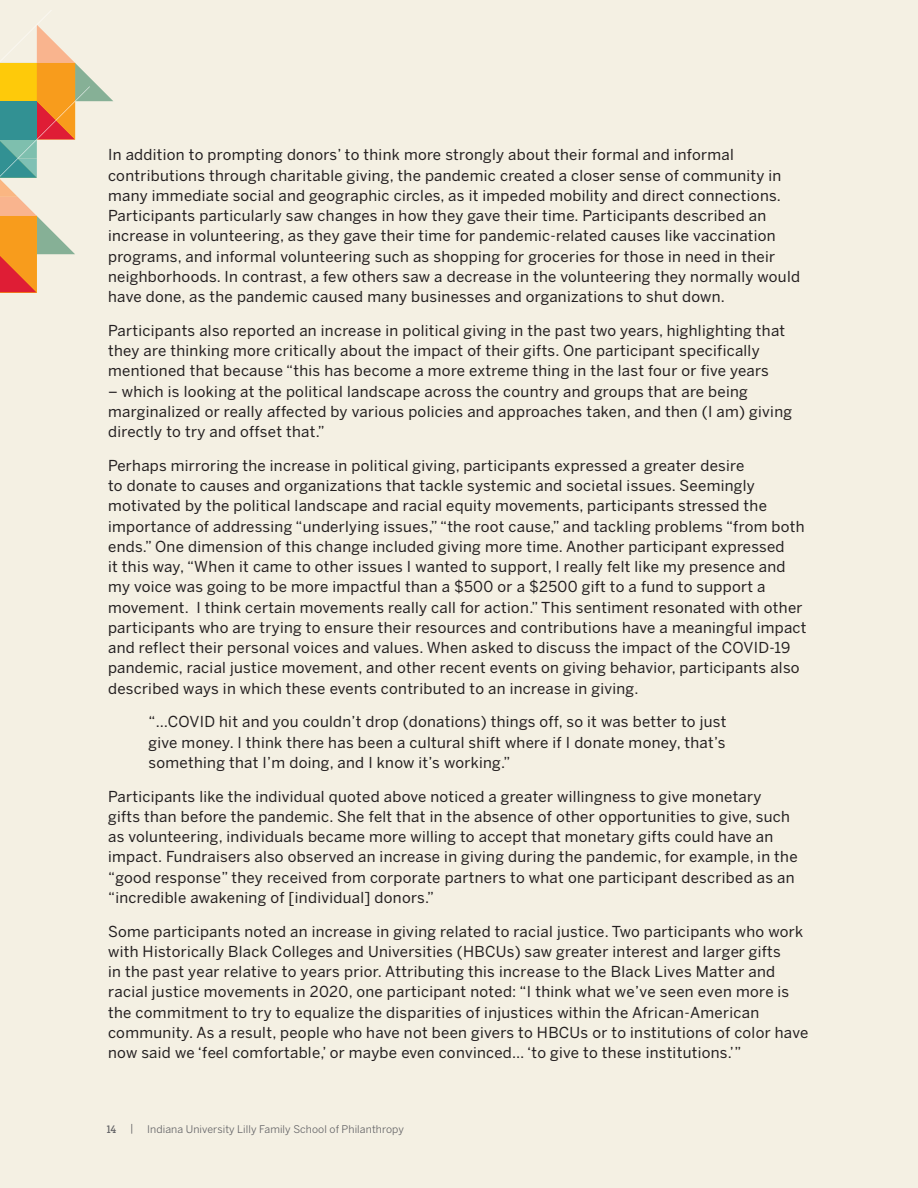
<style>
.page{position:relative;width:918px;height:1188px;background:#f4f0e3}
.page>*{position:absolute;margin:0;border:0;box-sizing:border-box;transform-origin:0 0}
.t1{font:15px/20.2px "Benton Sans";letter-spacing:.02em;color:#231f20}
.t2{font:10.5px "Benton Sans";letter-spacing:.01em;color:#636366}
.t3{font:10.5px "Salvo Serif Cond";color:#636366}
.t4{font:300 10.5px "Salvo Serif Cond";color:#636366}
</style>
<div class="page">
<svg style="left:0;top:25px;width:113px;height:267px"></svg>
<p class="t1" style="left:108px;top:145px;width:694px">In addition to prompting donors’ to think more strongly about their formal and informal contributions through charitable giving, the pandemic created a closer sense of community in many immediate social and geographic circles, as it impeded mobility and direct connections.<br>Participants particularly saw changes in how they gave their time. Participants described an increase in volunteering, as they gave their time for pandemic-related causes like vaccination programs, and informal volunteering such as shopping for groceries for those in need in their neighborhoods. In contrast, a few others saw a decrease in the volunteering they normally would have done, as the pandemic caused many businesses and organizations to shut down.</p>
<p class="t1" style="left:108px;top:320px;width:679px">Participants also reported an increase in political giving in the past two years, highlighting that they are thinking more critically about the impact of their gifts. One participant specifically mentioned that because “this has become a more extreme thing in the last four or five years</p>
<p class="t1" style="left:108px;top:381px;width:685px">– which is looking at the political landscape across the country and groups that are being marginalized or really affected by various policies and approaches taken, and then (I am) giving directly to try and offset that.”</p>
<p class="t1" style="left:108px;top:455px;width:700px">Perhaps mirroring the increase in political giving, participants expressed a greater desire<br>to donate to causes and organizations that tackle systemic and societal issues. Seemingly motivated by the political landscape and racial equity movements, participants stressed the importance of addressing “underlying issues,” “the root cause,” and tackling problems “from both ends.” One dimension of this change included giving more time. Another participant expressed<br>it this way, “When it came to other issues I wanted to support, I really felt like my presence and my voice was going to be more impactful than a $500 or a $2500 gift to a fund to support a movement. I think certain movements really call for action.” This sentiment resonated with other participants who are trying to ensure their resources and contributions have a meaningful impact and reflect their personal voices and values. When asked to discuss the impact of the COVID-19 pandemic, racial justice movement, and other recent events on giving behavior, participants also described ways in which these events contributed to an increase in giving.</p>
<p class="t1" style="left:149px;top:712px;width:579px;text-align:justify">“…COVID hit and you couldn’t drop (donations) things off, so it was better to just give money. I think there has been a cultural shift where if I donate money, that’s something that I’m doing, and I know it’s working.”</p>
<p class="t1" style="left:108px;top:786px;width:691px">Participants like the individual quoted above noticed a greater willingness to give monetary<br>gifts than before the pandemic. She felt that in the absence of other opportunities to give, such as volunteering, individuals became more willing to accept that monetary gifts could have an impact. Fundraisers also observed an increase in giving during the pandemic, for example, in the “good response” they received from corporate partners to what one participant described as an “incredible awakening of [individual] donors.”</p>
<p class="t1" style="left:108px;top:921px;width:702px">Some participants noted an increase in giving related to racial justice. Two participants who work with Historically Black Colleges and Universities (HBCUs) saw greater interest and larger gifts<br>in the past year relative to years prior. Attributing this increase to the Black Lives Matter and racial justice movements in 2020, one participant noted: “I think what we’ve seen even more is the commitment to try to equalize the disparities of injustices within the African-American community. As a result, people who have not been givers to HBCUs or to institutions of color have now said we ‘feel comfortable,’ or maybe even convinced… ‘to give to these institutions.’”</p>
<p class="t3" style="left:107px;top:1122px;width:11px">14</p>
<p class="t4" style="left:130px;top:1121px;width:4px">|</p>
<p class="t2" style="left:147px;top:1123px;width:258px">Indiana University Lilly Family School of Philanthropy</p>
</div>
